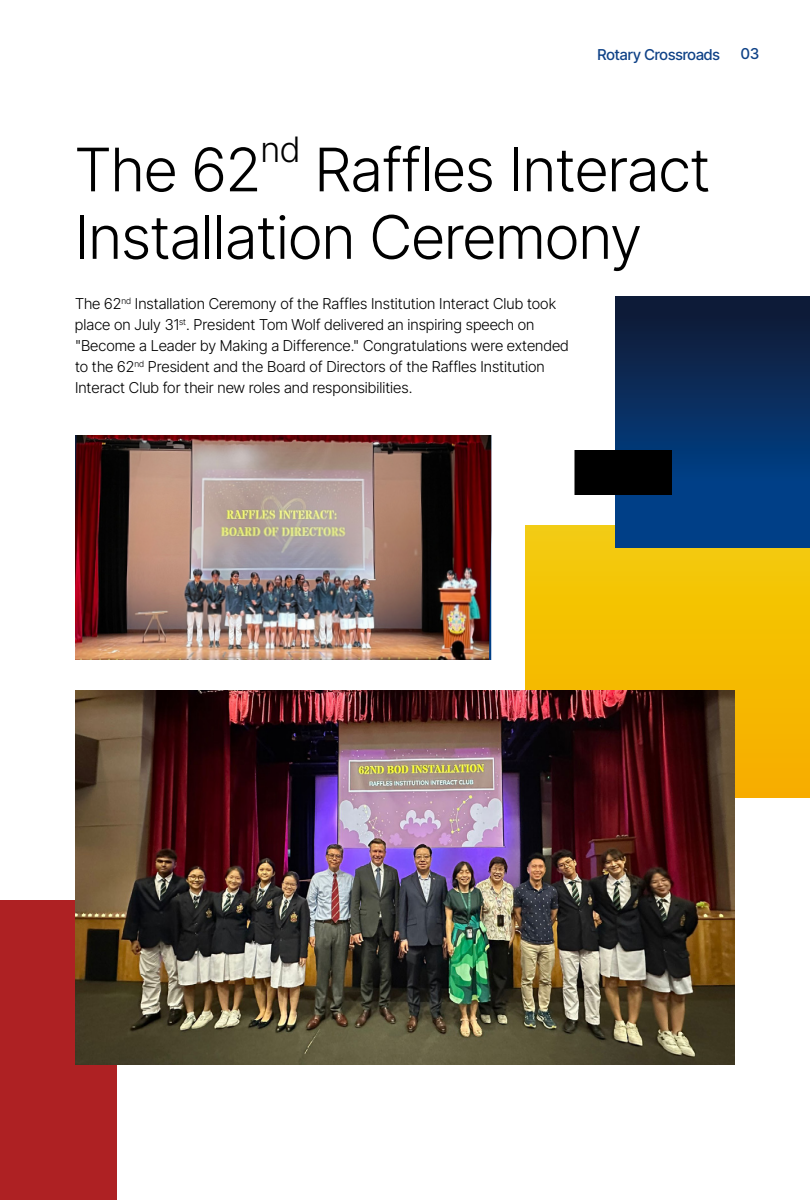
<style>
.page{position:relative;width:810px;height:1200px;background:#fff}
.page>*{position:absolute;margin:0;border:0;box-sizing:border-box;transform-origin:0 0}
.t1{font:300 60px/67.5px "Inter Tight";color:#000}
.t2{font:300 34.95px "Inter Tight";color:#000}
.t3{font:300 15px/21px "Inter Tight";color:#000}
.t4{font:500 15px "Inter Tight";color:#0f4287}
</style>
<div class="page">
<div style="left:525px;top:525px;width:285px;height:273px;background:linear-gradient(to bottom,#f2cd0b,#f7ad00)"></div>
<div style="left:0;top:900px;width:116px;height:300px;background:#ae2123"></div>
<div style="left:615px;top:296px;width:195px;height:252px;background:linear-gradient(to bottom,#101b35,#004697)"></div>
<img style="left:75px;top:690px;width:660px;height:375px">
<img style="left:75px;top:435px;width:416px;height:225px">
<div style="left:575px;top:450px;width:97px;height:45px;background:#000"></div>
<p class="t4" style="left:598px;top:44px;width:124px">Rotary Crossroads</p>
<p class="t4" style="left:741px;top:43px;width:20px">03</p>
<h1 class="t1" style="left:75px;top:135px;width:187px">The 62</h1>
<h2 class="t2" style="left:261px;top:125px;width:41px">nd</h2>
<h1 class="t1" style="left:75px;top:135px;width:637px;text-indent:240px">Raffles Interact<br>Installation Ceremony</h1>
<p class="t3" style="left:75px;top:293px;width:495px">The 62<sup>nd</sup> Installation Ceremony of the Raffles Institution Interact Club took place on July 31<sup>st</sup>. President Tom Wolf delivered an inspiring speech on "Become a Leader by Making a Difference." Congratulations were extended to the 62<sup>nd</sup> President and the Board of Directors of the Raffles Institution Interact Club for their new roles and responsibilities.</p>
</div>
